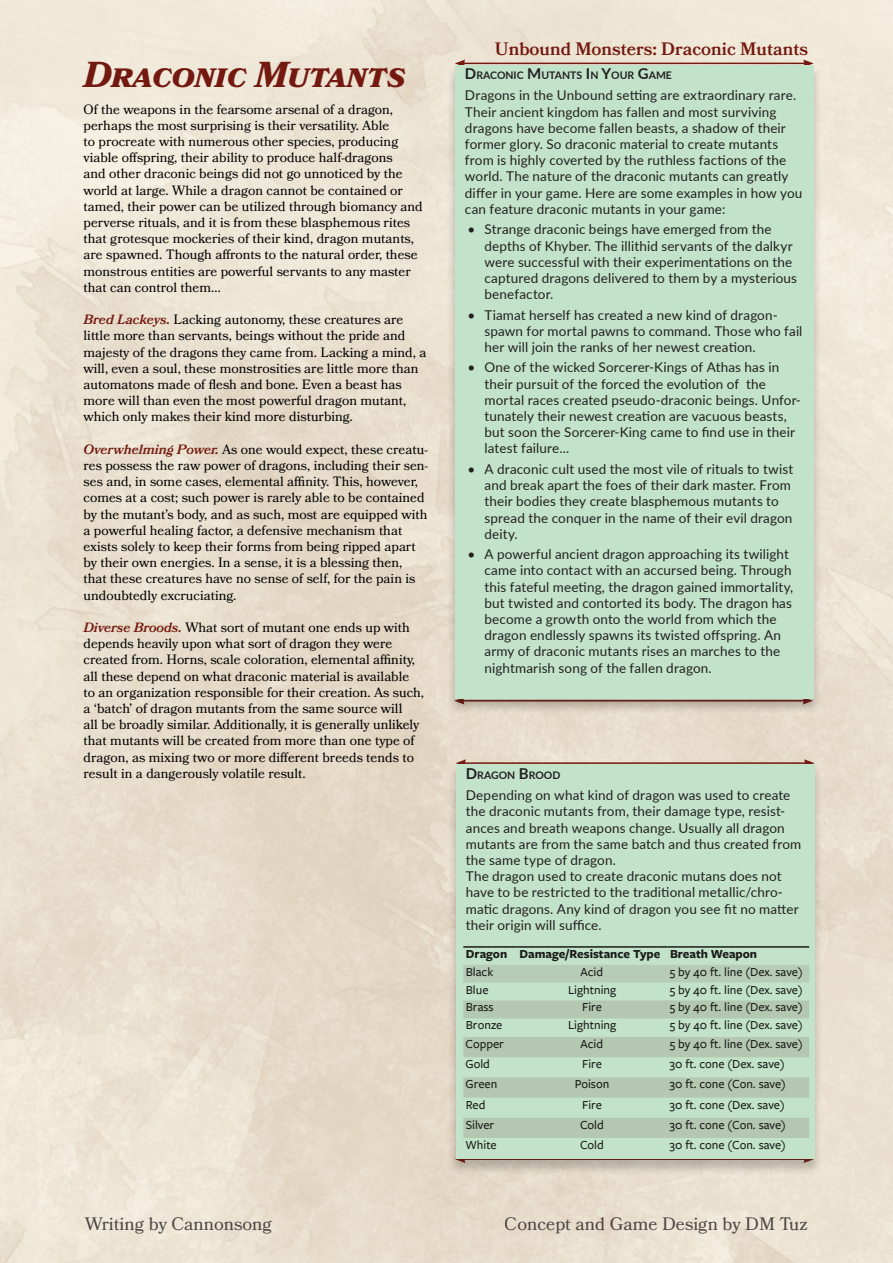
<style>
.page{position:relative;width:893px;height:1263px;background:#fff}
.page>*{position:absolute;margin:0;border:0;box-sizing:border-box;transform-origin:0 0}
.t1{font:italic 700 36px "Bookmania";color:#741910}
.t2{font:18px "Bookmania";color:#231f20}
.t3{font:600 18px "Bookmania";color:#741910}
.t4{font:13.5px/16.2px "Bookmania";color:#000}
.Sidebar_Heading{font:13.5px/16.2px "Lato";letter-spacing:.01em;color:#231f20}
.t5{font:500 12.75px "Freight Sans Pro";color:#231f20}
.t6{font:700 12.75px "Freight Sans Pro";color:#231f20}
.Sidebar_Heading-2{font:700 10.5px "Lato";color:#231f20}
.s1{font-weight:600;font-style:italic;color:#741910}
.s2{font-size:15px}
</style>
<div class="page">
<div style="left:51px;top:1221px;width:787px;height:5px;background:#eae0cf"></div>
<hr style="left:63px;top:1228px;width:766px;height:2px;background:#741910">
<div style="left:52px;top:625px;width:5px;height:605px;background:#ece3d2"></div>
<div style="left:833px;top:625px;width:5px;height:605px;background:#e9dfcf"></div>
<hr style="left:463px;top:63px;width:342px;height:1px;background:#741910">
<svg style="left:455px;top:60px;width:10px;height:5px"></svg>
<svg style="left:803px;top:60px;width:11px;height:5px"></svg>
<div style="left:446px;top:65px;width:376px;height:650px;background:#231f20;opacity:.25"></div>
<div style="left:455px;top:67px;width:359px;height:631px;background:#c2e3ca"></div>
<hr style="left:464px;top:762px;width:342px;height:2px;background:#741910">
<svg style="left:456px;top:759px;width:10px;height:5px"></svg>
<svg style="left:804px;top:759px;width:10px;height:5px"></svg>
<div style="left:447px;top:765px;width:376px;height:411px;background:#231f20;opacity:.25"></div>
<div style="left:456px;top:766px;width:358px;height:393px;background:#c2e3ca"></div>
<div style="left:463px;top:965px;width:346px;height:18px;background:#b6ccb6"></div>
<svg style="left:463px;top:1000px;width:346px;height:138px;fill:#b4c7b0"></svg>
<hr style="left:517px;top:946px;width:150px;height:2px;background:#231f20">
<hr style="left:667px;top:946px;width:142px;height:2px;background:#231f20">
<hr style="left:463px;top:946px;width:54px;height:2px;background:#231f20">
<p class="t1" style="left:84px;top:53px;width:324px">Draconic Mutants</p>
<p class="t4" style="left:84px;top:101px;width:341px">Of the weapons in the fearsome arsenal of a dragon, perhaps the most surprising is their versatility. Able<br>to procreate with numerous other species, producing viable offspring, their ability to produce half-dragons<br>and other draconic beings did not go unnoticed by the world at large. While a dragon cannot be contained or tamed, their power can be utilized through biomancy and perverse rituals, and it is from these blasphemous rites that grotesque mockeries of their kind, dragon mutants, are spawned. Though affronts to the natural order, these monstrous entities are powerful servants to any master that can control them…</p>
<p class="t4" style="left:84px;top:311px;width:344px"><span class="s1">Bred Lackeys.</span> Lacking autonomy, these creatures are little more than servants, beings without the pride and majesty of the dragons they came from. Lacking a mind, a will, even a soul, these monstrosities are little more than automatons made of flesh and bone. Even a beast has more will than even the most powerful dragon mutant, which only makes their kind more disturbing.</p>
<p class="t4" style="left:84px;top:441px;width:346px"><span class="s1">Overwhelming Power.</span> As one would expect, these creatu&shy;res possess the raw power of dragons, including their sen&shy;ses and, in some cases, elemental affinity. This, however, comes at a cost; such power is rarely able to be contained by the mutant’s body, and as such, most are equipped with a powerful healing factor, a defensive mechanism that exists solely to keep their forms from being ripped apart by their own energies. In a sense, it is a blessing then, that these creatures have no sense of self, for the pain is undoubtedly excruciating.</p>
<p class="t4" style="left:84px;top:619px;width:342px"><span class="s1">Diverse Broods.</span> What sort of mutant one ends up with depends heavily upon what sort of dragon they were created from. Horns, scale coloration, elemental affinity, all these depend on what draconic material is available to an organization responsible for their creation. As such, a ‘batch’ of dragon mutants from the same source will<br>all be broadly similar. Additionally, it is generally unlikely that mutants will be created from more than one type of dragon, as mixing two or more different breeds tends to result in a dangerously volatile result.</p>
<p class="t3" style="left:495px;top:38px;width:314px">Unbound Monsters: Draconic Mutants</p>
<p class="Sidebar_Heading-2" style="left:465px;top:67px;width:208px"><span class="s2">D</span>RACONIC <span class="s2">M</span>UTANTS <span class="s2">I</span> N <span class="s2">Y</span>OUR <span class="s2">G</span>AM E</p>
<p class="Sidebar_Heading" style="left:465px;top:87px;width:339px">Dragons in the Unbound setting are extraordinary rare.<br>Their ancient kingdom has fallen and most surviving dragons have become fallen beasts, a shadow of their former glory. So draconic material to create mutants from is highly coverted by the ruthless factions of the world. The nature of the draconic mutants can greatly differ in your game. Here are some examples in how you can feature draconic mutants in your game:</p>
<p class="Sidebar_Heading" style="left:485px;top:221px;width:314px;text-indent:-17px">• Strange draconic beings have emerged from the depths of Khyber. The illithid servants of the dalkyr were successful with their experimentations on the captured dragons delivered to them by a mysterious benefactor.</p>
<p class="Sidebar_Heading" style="left:485px;top:306px;width:319px;text-indent:-17px">• Tiamat herself has created a new kind of dragon&shy;spawn for mortal pawns to command. Those who fail her will join the ranks of her newest creation.</p>
<p class="Sidebar_Heading" style="left:485px;top:359px;width:318px;text-indent:-17px">• One of the wicked Sorcerer-Kings of Athas has in their pursuit of the forced the evolution of the mortal races created pseudo-draconic beings. Unfor&shy;tunately their newest creation are vacuous beasts, but soon the Sorcerer-King came to find use in their latest failure...</p>
<p class="Sidebar_Heading" style="left:485px;top:460px;width:310px;text-indent:-17px">• A draconic cult used the most vile of rituals to twist and break apart the foes of their dark master. From their bodies they create blasphemous mutants to spread the conquer in the name of their evil dragon deity.</p>
<p class="Sidebar_Heading" style="left:485px;top:546px;width:310px;text-indent:-17px">• A powerful ancient dragon approaching its twilight came into contact with an accursed being. Through this fateful meeting, the dragon gained immortality, but twisted and contorted its body. The dragon has become a growth onto the world from which the dragon endlessly spawns its twisted offspring. An army of draconic mutants rises an marches to the nightmarish song of the fallen dragon.</p>
<p class="Sidebar_Heading-2" style="left:466px;top:767px;width:95px"><span class="s2">D</span>RAGON <span class="s2">B</span>ROOD</p>
<p class="Sidebar_Heading" style="left:466px;top:787px;width:337px">Depending on what kind of dragon was used to create the draconic mutants from, their damage type, resist&shy;ances and breath weapons change. Usually all dragon mutants are from the same batch and thus created from the same type of dragon.</p>
<p class="Sidebar_Heading" style="left:466px;top:868px;width:334px">The dragon used to create draconic mutans does not have to be restricted to the traditional metallic/chro&shy;matic dragons. Any kind of dragon you see fit no matter their origin will suffice.</p>
<p class="t6" style="left:466px;top:945px;width:293px">Dragon Damage/Resistance Type Breath Weapon</p>
<p class="t5" style="left:466px;top:963px;width:29px">Black</p>
<p class="t5" style="left:580px;top:963px;width:24px">Acid</p>
<p class="t5" style="left:670px;top:963px;width:134px">5 by 40 ft. line (Dex. save)</p>
<p class="t5" style="left:466px;top:981px;width:24px">Blue</p>
<p class="t5" style="left:568px;top:981px;width:50px">Lightning</p>
<p class="t5" style="left:670px;top:981px;width:134px">5 by 40 ft. line (Dex. save)</p>
<p class="t5" style="left:466px;top:999px;width:29px">Brass</p>
<p class="t5" style="left:582px;top:999px;width:22px">Fire</p>
<p class="t5" style="left:670px;top:999px;width:134px">5 by 40 ft. line (Dex. save)</p>
<p class="t5" style="left:466px;top:1016px;width:38px">Bronze</p>
<p class="t5" style="left:568px;top:1016px;width:50px">Lightning</p>
<p class="t5" style="left:670px;top:1016px;width:134px">5 by 40 ft. line (Dex. save)</p>
<p class="t5" style="left:466px;top:1035px;width:40px">Copper</p>
<p class="t5" style="left:580px;top:1035px;width:24px">Acid</p>
<p class="t5" style="left:670px;top:1035px;width:134px">5 by 40 ft. line (Dex. save)</p>
<p class="t5" style="left:466px;top:1055px;width:26px">Gold</p>
<p class="t5" style="left:582px;top:1055px;width:22px">Fire</p>
<p class="t5" style="left:669px;top:1055px;width:117px">30 ft. cone (Dex. save)</p>
<p class="t5" style="left:466px;top:1075px;width:33px">Green</p>
<p class="t5" style="left:575px;top:1075px;width:36px">Poison</p>
<p class="t5" style="left:669px;top:1075px;width:118px">30 ft. cone (Con. save)</p>
<p class="t5" style="left:466px;top:1096px;width:21px">Red</p>
<p class="t5" style="left:582px;top:1096px;width:22px">Fire</p>
<p class="t5" style="left:669px;top:1096px;width:117px">30 ft. cone (Dex. save)</p>
<p class="t5" style="left:466px;top:1116px;width:30px">Silver</p>
<p class="t5" style="left:580px;top:1116px;width:25px">Cold</p>
<p class="t5" style="left:669px;top:1116px;width:118px">30 ft. cone (Con. save)</p>
<p class="t5" style="left:465px;top:1136px;width:33px">White</p>
<p class="t5" style="left:580px;top:1136px;width:25px">Cold</p>
<p class="t5" style="left:669px;top:1136px;width:118px">30 ft. cone (Con. save)</p>
<h2 class="t2" style="left:85px;top:1213px;width:188px">Writing by Cannonsong</h2>
<h2 class="t2" style="left:505px;top:1213px;width:305px">Concept and Game Design by DM Tuz</h2>
</div>
